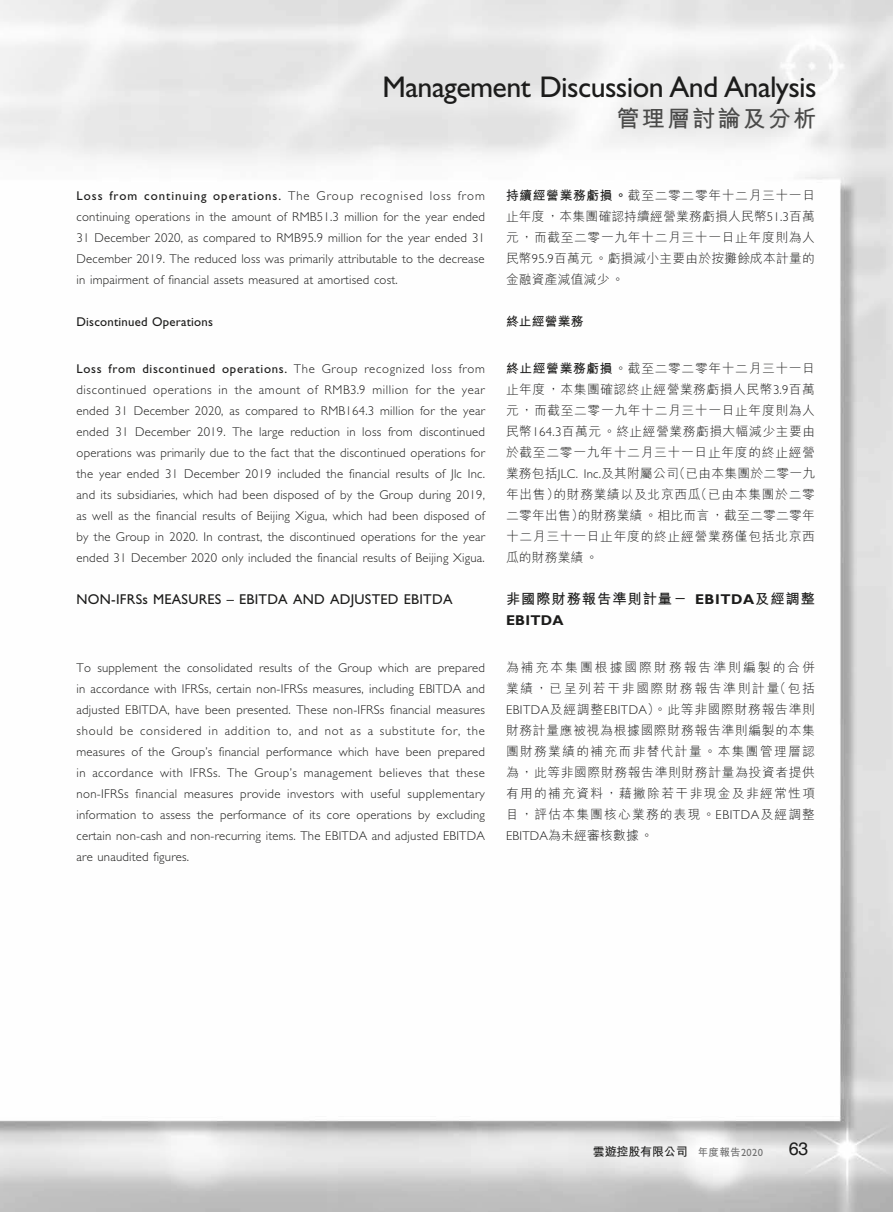
<style>
.page{position:relative;width:893px;height:1212px;background:#fff}
.page>*{position:absolute;margin:0;border:0;box-sizing:border-box;transform-origin:0 0}
.t1{font:30px "Gill Sans Std";letter-spacing:-.02em;color:#1c1c1b}
.t2{font:700 23.25px "M Hei HK";letter-spacing:.085em;color:#4a4a49}
.t3{font:18px "Helvetica";color:#1c1c1b}
.t4{font:14.25px "Gill Sans Std";letter-spacing:.015em;color:#1c1c1b}
.t5{font:700 14.25px "M Hei HK";letter-spacing:.065em;color:#1c1c1b}
.t6{font:700 14.25px "Gill Sans Std";letter-spacing:.015em;color:#1c1c1b}
.t7{font:300 12.75px/21px "Gill Sans Std";letter-spacing:.015em;color:#1c1c1b;text-align:justify}
.t8{font:300 12.75px/21px "M Hei HK";letter-spacing:.05em;color:#1c1c1b;text-align:justify}
.t9{font:12.75px "Gill Sans Std";letter-spacing:.015em;color:#1c1c1b}
.t10{font:700 12.75px "M Hei HK";letter-spacing:.015em;color:#1c1c1b}
.t11{font:700 12px "M Hei HK";letter-spacing:-.015em;color:#1c1c1b}
.s1{font-weight:400}
.s2{font-weight:700}
.s3{font-family:"Gill Sans Std"}
.s4{font-size:10.5px;color:#6f6f6f}
.s5{font-family:"Gill Sans Std";font-weight:400;font-size:10.5px;color:#6f6f6f}
</style>
<div class="page">
<img style="left:0;top:0;width:893px;height:1212px">
<h1 class="t1" style="left:383px;top:70px;width:436px">Management Discussion And Analysis</h1>
<h2 class="t2" style="left:616px;top:102px;width:201px">管理層討論及分析</h2>
<p class="t7" style="left:77px;top:185px;width:410px"><span class="s1">Loss from continuing operations.</span> The Group recognised loss from continuing operations in the amount of RMB51.3 million for the year ended 31 December 2020, as compared to RMB95.9 million for the year ended 31<br>December 2019. The reduced loss was primarily attributable to the decrease in impairment of financial assets measured at amortised cost.</p>
<p class="t9" style="left:77px;top:315px;width:138px">Discontinued Operations</p>
<p class="t7" style="left:77px;top:358px;width:410px"><span class="s1">Loss from discontinued operations.</span> The Group recognized loss from discontinued operations in the amount of RMB3.9 million for the year ended 31 December 2020, as compared to RMB164.3 million for the year ended 31 December 2019. The large reduction in loss from discontinued operations was primarily due to the fact that the discontinued operations for the year ended 31 December 2019 included the financial results of Jlc Inc. and its subsidiaries, which had been disposed of by the Group during 2019, as well as the financial results of Beijing Xigua, which had been disposed of by the Group in 2020. In contrast, the discontinued operations for the year ended 31 December 2020 only included the financial results of Beijing Xigua.</p>
<p class="t4" style="left:77px;top:591px;width:377px">NON-IFRSs MEASURES – EBITDA AND ADJUSTED EBITDA</p>
<p class="t7" style="left:77px;top:657px;width:410px">To supplement the consolidated results of the Group which are prepared in accordance with IFRSs, certain non-IFRSs measures, including EBITDA and adjusted EBITDA, have been presented. These non-IFRSs financial measures should be considered in addition to, and not as a substitute for, the measures of the Group’s financial performance which have been prepared in accordance with IFRSs. The Group’s management believes that these non-IFRSs financial measures provide investors with useful supplementary information to assess the performance of its core operations by excluding certain non-cash and non-recurring items. The EBITDA and adjusted EBITDA are unaudited figures.</p>
<p class="t8" style="left:506px;top:184px;width:311px"><span class="s2">持續經營業務虧損。</span>截至二零二零年十二月三十一日止年度，本集團確認持續經營業務虧損人民幣<span class="s3">51.3</span>百萬元，而截至二零一九年十二月三十一日止年度則為人民幣<span class="s3">95.9</span>百萬元。虧損減小主要由於按攤餘成本計量的金融資產減值減少。</p>
<p class="t10" style="left:506px;top:312px;width:79px">終止經營業務</p>
<p class="t8" style="left:506px;top:357px;width:311px"><span class="s2">終止經營業務虧損</span>。截至二零二零年十二月三十一日止年度，本集團確認終止經營業務虧損人民幣<span class="s3">3.9</span>百萬元，而截至二零一九年十二月三十一日止年度則為人民幣<span class="s3">164.3</span>百萬元。終止經營業務虧損大幅減少主要由於截至二零一九年十二月三十一日止年度的終止經營業務包括<span class="s3">JLC. Inc.</span>及其附屬公司（已由本集團於二零一九年出售）的財務業績以及北京西瓜（已由本集團於二零二零年出售）的財務業績。相比而言，截至二零二零年十二月三十一日止年度的終止經營業務僅包括北京西瓜的財務業績。</p>
<p class="t5" style="left:506px;top:588px;width:310px">非國際財務報告準則計量－ <span class="s3">EBITDA</span>及經調整</p>
<p class="t6" style="left:506px;top:612px;width:59px">EBITDA</p>
<p class="t8" style="left:506px;top:656px;width:311px">為補充本集團根據國際財務報告準則編製的合併業績，已呈列若干非國際財務報告準則計量（包括<span class="s3">EBITDA</span>及經調整<span class="s3">EBITDA</span>）。此等非國際財務報告準則財務計量應被視為根據國際財務報告準則編製的本集團財務業績的補充而非替代計量。本集團管理層認為，此等非國際財務報告準則財務計量為投資者提供有用的補充資料，藉撇除若干非現金及非經常性項目，評估本集團核心業務的表現。<span class="s3">EBITDA</span>及經調整<span class="s3">EBITDA</span>為未經審核數據。</p>
<p class="t11" style="left:593px;top:1142px;width:172px">雲遊控股有限公司 <span class="s4">年度報告</span><span class="s5">2020</span></p>
<h3 class="t3" style="left:789px;top:1138px;width:21px">63</h3>
</div>
